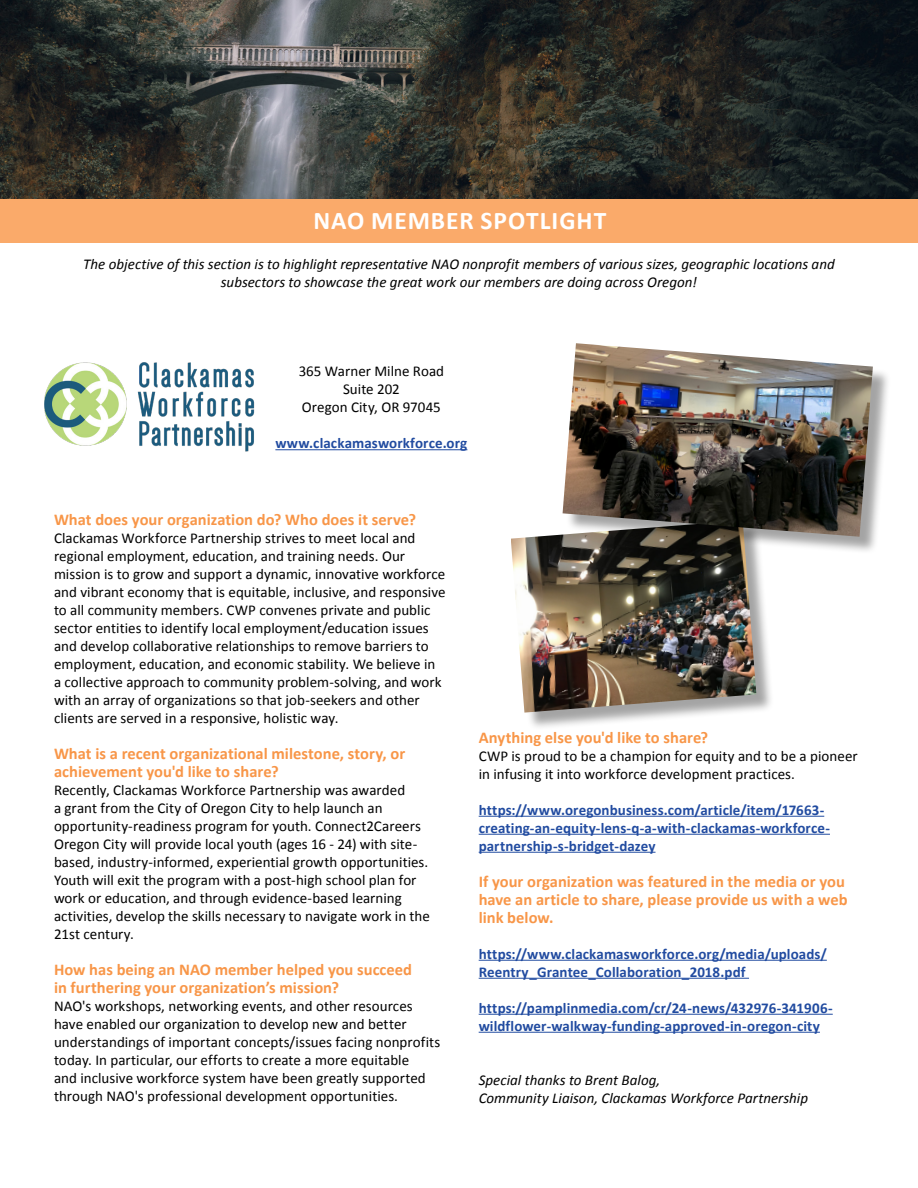
<style>
.page{position:relative;width:918px;height:1188px;background:#fff}
.page>*{position:absolute;margin:0;border:0;box-sizing:border-box;transform-origin:0 0}
.t1{font:700 25.5px "Calibri";letter-spacing:.035em;color:#fff}
.t2{font:700 16.5px/18px "Calibri";color:#f89648}
.t3{font:15px/18px "Calibri";letter-spacing:.005em;color:#000}
.t4{font:700 15px/18px "Calibri";letter-spacing:.005em;color:#214ba0}
.t5{font:italic 15px/18px "Calibri";color:#000;text-align:center}
</style>
<div class="page">
<div style="left:0;top:198px;width:918px;height:45px;background:#faaa6a"></div>
<hr style="left:275px;top:449px;width:192px;height:1px;background:#214ba0">
<img style="left:0;top:0;width:918px;height:198px">
<img style="left:44px;top:362px;width:211px;height:89px">
<hr style="left:479px;top:816px;width:345px;height:1px;background:#214ba0">
<hr style="left:479px;top:834px;width:351px;height:1px;background:#214ba0">
<hr style="left:479px;top:852px;width:177px;height:1px;background:#214ba0">
<hr style="left:479px;top:960px;width:348px;height:1px;background:#214ba0">
<hr style="left:479px;top:978px;width:270px;height:1px;background:#214ba0">
<hr style="left:479px;top:1014px;width:354px;height:1px;background:#214ba0">
<hr style="left:479px;top:1032px;width:341px;height:1px;background:#214ba0">
<div style="left:513px;top:523px;width:262px;height:208px;background:#000;opacity:.36"></div>
<img style="left:511px;top:523px;width:245px;height:190px">
<div style="left:565px;top:346px;width:326px;height:209px;background:#000;opacity:.36"></div>
<img style="left:563px;top:343px;width:310px;height:194px">
<h1 class="t1" style="left:314px;top:205px;width:294px">NAO MEMBER SPOTLIGHT</h1>
<p class="t5" style="left:83px;top:255px;width:753px">The objective of this section is to highlight representative NAO nonprofit members of various sizes, geographic locations and subsectors to showcase the great work our members are doing across Oregon!</p>
<p class="t3" style="left:299px;top:362px;width:147px;text-align:center">365 Warner Milne Road<br>Suite 202<br>Oregon City, OR 97045</p>
<p class="t4" style="left:275px;top:434px;width:194px">www.clackamasworkforce.org</p>
<p class="t2" style="left:54px;top:511px;width:364px">What does your organization do? Who does it serve?</p>
<p class="t3" style="left:54px;top:529px;width:393px">Clackamas Workforce Partnership strives to meet local and regional employment, education, and training needs. Our mission is to grow and support a dynamic, innovative workforce and vibrant economy that is equitable, inclusive, and responsive to all community members. CWP convenes private and public sector entities to identify local employment/education issues and develop collaborative relationships to remove barriers to employment, education, and economic stability. We believe in a collective approach to community problem-solving, and work with an array of organizations so that job-seekers and other clients are served in a responsive, holistic way.</p>
<p class="t2" style="left:54px;top:745px;width:353px">What is a recent organizational milestone, story, or achievement you'd like to share?</p>
<p class="t3" style="left:54px;top:781px;width:378px">Recently, Clackamas Workforce Partnership was awarded<br>a grant from the City of Oregon City to help launch an opportunity-readiness program for youth. Connect2Careers Oregon City will provide local youth (ages 16 - 24) with site&shy;based, industry-informed, experiential growth opportunities.<br>Youth will exit the program with a post-high school plan for work or education, and through evidence-based learning activities, develop the skills necessary to navigate work in the 21st century.</p>
<p class="t2" style="left:54px;top:961px;width:360px">How has being an NAO member helped you succeed in furthering your organization’s mission?</p>
<p class="t3" style="left:54px;top:997px;width:388px">NAO's workshops, networking events, and other resources have enabled our organization to develop new and better understandings of important concepts/issues facing nonprofits today. In particular, our efforts to create a more equitable<br>and inclusive workforce system have been greatly supported through NAO's professional development opportunities.</p>
<p class="t2" style="left:479px;top:728px;width:231px">Anything else you'd like to share?</p>
<p class="t3" style="left:479px;top:747px;width:381px">CWP is proud to be a champion for equity and to be a pioneer in infusing it into workforce development practices.</p>
<p class="t4" style="left:479px;top:801px;width:353px">https://www.oregonbusiness.com/article/item/17663- creating-an-equity-lens-q-a-with-clackamas-workforce&shy;partnership-s-bridget-dazey</p>
<p class="t2" style="left:479px;top:872px;width:370px">If your organization was featured in the media or you have an article to share, please provide us with a web link below.</p>
<p class="t4" style="left:479px;top:945px;width:350px">https://www.clackamasworkforce.org/media/uploads/<br>Reentry_Grantee_Collaboration_2018.pdf</p>
<p class="t4" style="left:479px;top:999px;width:356px">https://pamplinmedia.com/cr/24-news/432976-341906- wildflower-walkway-funding-approved-in-oregon-city</p>
<p class="t5" style="left:479px;top:1070px;width:331px;text-align:left">Special thanks to Brent Balog,<br>Community Liaison, Clackamas Workforce Partnership</p>
</div>
